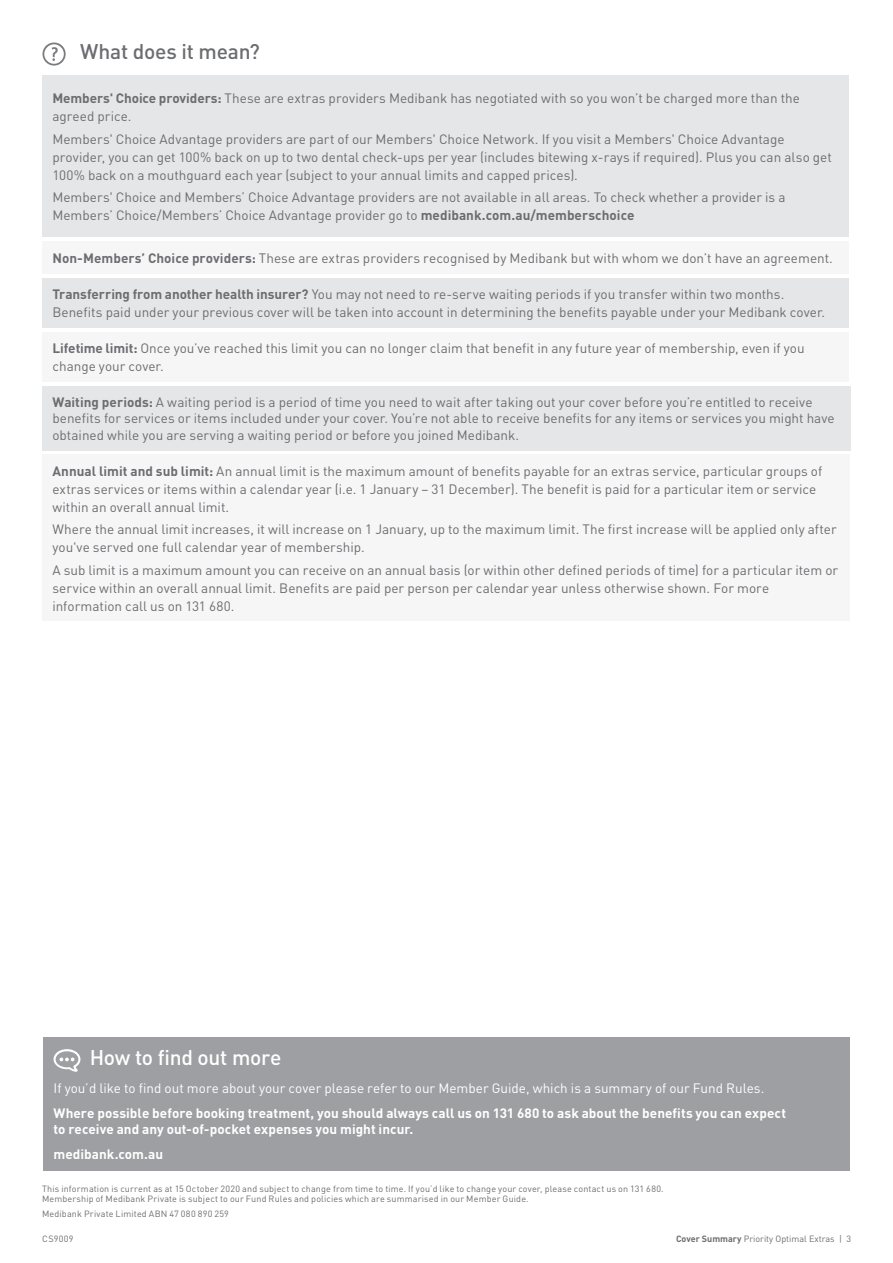
<style>
.page{position:relative;width:893px;height:1263px;background:#fff}
.page>*{position:absolute;margin:0;border:0;box-sizing:border-box;transform-origin:0 0}
.Sub_Header{font:500 21px "DINOT";letter-spacing:-.015em;color:#fff}
.Sub_Header-2{font:500 21px "DINOT";letter-spacing:-.015em;color:#6c6d70}
.COPY{font:13.5px/18px "DINOT";color:#6c6d70}
.Copy{font:700 13.5px/16.2px "DINOT";letter-spacing:.005em;color:#fff}
.Copy-2{font:13.5px "DINOT";color:#fff}
.Disclaimer{font:9px/10.5px "DINOT";letter-spacing:.015em;color:#6c6d70}
.s1{font-weight:700}
</style>
<div class="page">
<div style="left:43px;top:1038px;width:807px;height:133px;background:#9d9fa2"></div>
<svg style="left:54px;top:1049px;width:26px;height:23px"></svg>
<svg style="left:42px;top:43px;width:24px;height:23px"></svg>
<div style="left:42px;top:455px;width:808px;height:166px;background:#f6f6f7"></div>
<div style="left:42px;top:386px;width:808px;height:64px;background:#e5e6e8"></div>
<div style="left:42px;top:242px;width:806px;height:32px;background:#f6f6f7"></div>
<div style="left:42px;top:278px;width:806px;height:50px;background:#e5e6e8"></div>
<div style="left:42px;top:75px;width:806px;height:162px;background:#e5e6e8"></div>
<div style="left:42px;top:332px;width:806px;height:49px;background:#f6f6f7"></div>
<p class="Sub_Header-2" style="left:80px;top:38px;width:181px">What does it mean?</p>
<p class="COPY" style="left:52px;top:89px;width:749px"><span class="s1">Members' Choice providers:</span> These are extras providers Medibank has negotiated with so you won’t be charged more than the agreed price.</p>
<p class="COPY" style="left:52px;top:129px;width:781px">Members' Choice Advantage providers are part of our Members' Choice Network. If you visit a Members' Choice Advantage provider, you can get 100% back on up to two dental check-ups per year (includes bitewing x-rays if required). Plus you can also get<br>100% back on a mouthguard each year (subject to your annual limits and capped prices).</p>
<p class="COPY" style="left:52px;top:188px;width:734px">Members' Choice and Members’ Choice Advantage providers are not available in all areas. To check whether a provider is a<br>Members’ Choice/Members’ Choice Advantage provider go to <span class="s1">medibank.com.au/memberschoice</span></p>
<p class="COPY" style="left:52px;top:248px;width:782px"><span class="s1">Non-Members’ Choice providers:</span> These are extras providers recognised by Medibank but with whom we don’t have an agreement.</p>
<p class="COPY" style="left:52px;top:285px;width:774px"><span class="s1">Transferring from another health insurer?</span> You may not need to re-serve waiting periods if you transfer within two months.<br>Benefits paid under your previous cover will be taken into account in determining the benefits payable under your Medibank cover.</p>
<p class="COPY" style="left:52px;top:339px;width:754px"><span class="s1">Lifetime limit:</span> Once you’ve reached this limit you can no longer claim that benefit in any future year of membership, even if you change your cover.</p>
<p class="COPY" style="left:52px;top:393px;width:784px;line-height:16.5px"><span class="s1">Waiting periods:</span> A waiting period is a period of time you need to wait after taking out your cover before you’re entitled to receive benefits for services or items included under your cover. You’re not able to receive benefits for any items or services you might have obtained while you are serving a waiting period or before you joined Medibank.</p>
<p class="COPY" style="left:52px;top:461px;width:771px"><span class="s1">Annual limit and sub limit:</span> An annual limit is the maximum amount of benefits payable for an extras service, particular groups of extras services or items within a calendar year (i.e. 1 January – 31 December). The benefit is paid for a particular item or service within an overall annual limit.</p>
<p class="COPY" style="left:52px;top:520px;width:786px">Where the annual limit increases, it will increase on 1 January, up to the maximum limit. The first increase will be applied only after you've served one full calendar year of membership.</p>
<p class="COPY" style="left:52px;top:560px;width:787px">A sub limit is a maximum amount you can receive on an annual basis (or within other defined periods of time) for a particular item or service within an overall annual limit. Benefits are paid per person per calendar year unless otherwise shown. For more information call us on 131 680.</p>
<p class="Sub_Header" style="left:90px;top:1043px;width:193px">How to find out more</p>
<p class="Copy-2" style="left:54px;top:1080px;width:712px">If you’d like to find out more about your cover please refer to our Member Guide, which is a summary of our Fund Rules.</p>
<p class="Copy" style="left:54px;top:1105px;width:734px">Where possible before booking treatment, you should always call us on 131 680 to ask about the benefits you can expect to receive and any out-of-pocket expenses you might incur.</p>
<p class="Copy" style="left:54px;top:1146px;width:111px">medibank.com.au</p>
<p class="Disclaimer" style="left:42px;top:1183px;width:623px">This information is current as at 15 October 2020 and subject to change from time to time. If you’d like to change your cover, please contact us on 131 680.<br>Membership of Medibank Private is subject to our Fund Rules and policies which are summarised in our Member Guide.</p>
<p class="Disclaimer" style="left:42px;top:1208px;width:188px">Medibank Private Limited ABN 47 080 890 259</p>
<p class="Disclaimer" style="left:42px;top:1233px;width:33px">CS9009</p>
<p class="Disclaimer" style="left:676px;top:1233px;width:177px"><span class="s1">Cover Summary</span> Priority Optimal Extras | 3</p>
</div>
